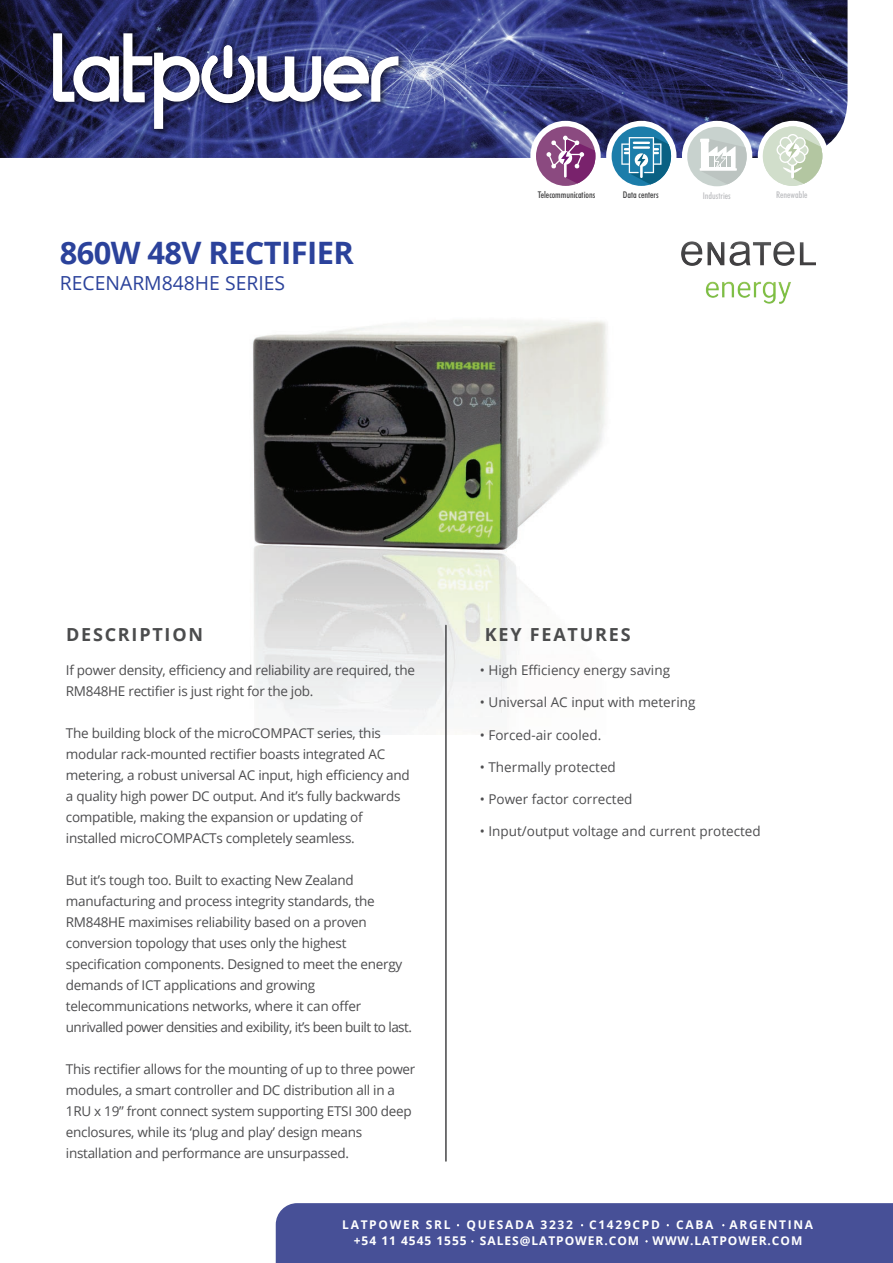
<style>
.page{position:relative;width:893px;height:1263px;background:#fff}
.page>*{position:absolute;margin:0;border:0;box-sizing:border-box;transform-origin:0 0}
.t1{font:700 30.9px "Open Sans";letter-spacing:-.02em;color:#2b429b}
.t2{font:19.35px "Open Sans";color:#2b429b}
.t3{font:700 18px "Open Sans";letter-spacing:.1em;color:#4b4c4d}
.t4{font:13.5px/21px "Open Sans";letter-spacing:-.02em;color:#4d4d4f}
.t5{font:13.5px "Open Sans";color:#4d4d4f}
.t6{font:700 12px/16.2px "Open Sans";letter-spacing:.08em;color:#fff}
.t7{font:700 12px "Open Sans";letter-spacing:.14em;color:#fff}
.t8{font:500 condensed 9.3px "Futura BT";color:#3e3e3f}
.t9{font:500 condensed 9.3px "Futura BT";color:#bcbdc0}
</style>
<div class="page">
<img style="left:252px;top:249px;width:430px;height:485px">
<hr style="left:445px;top:625px;width:2px;height:536px;background:#4d4d4f">
<img style="left:0;top:0;width:847px;height:158px">
<img style="left:47px;top:28px;width:361px;height:111px">
<svg style="left:52px;top:33px;width:346px;height:96px"></svg>
<div style="left:530px;top:121px;width:71px;height:70px;background:#fff;border-radius:50%"></div>
<div style="left:682px;top:121px;width:70px;height:70px;background:#fff;border-radius:50%"></div>
<div style="left:758px;top:121px;width:70px;height:70px;background:#fff;border-radius:50%"></div>
<div style="left:536px;top:126px;width:59px;height:60px;background:#8b4a80;border-radius:50%"></div>
<svg style="left:546px;top:136px;width:49px;height:48px"></svg>
<div style="left:687px;top:127px;width:60px;height:59px;background:#c8d2ce;border-radius:50%"></div>
<svg style="left:700px;top:139px;width:47px;height:45px"></svg>
<div style="left:276px;top:1203px;width:617px;height:60px;background:#475097"></div>
<div style="left:606px;top:121px;width:70px;height:70px;background:#fff;border-radius:50%"></div>
<div style="left:612px;top:126px;width:59px;height:60px;background:#1c7daa;border-radius:50%"></div>
<svg style="left:621px;top:137px;width:50px;height:47px"></svg>
<img style="left:682px;top:241px;width:134px;height:63px">
<div style="left:763px;top:126px;width:59px;height:60px;background:#d1decb;border-radius:50%"></div>
<svg style="left:776px;top:134px;width:46px;height:50px"></svg>
<h1 class="t1" style="left:60px;top:231px;width:295px">860W 48V RECTIFIER</h1>
<h2 class="t2" style="left:60px;top:270px;width:227px">RECENARM848HE SERIES</h2>
<p class="t8" style="left:538px;top:189px;width:59px">Telecommunications</p>
<p class="t8" style="left:623px;top:189px;width:37px">Data centers</p>
<p class="t9" style="left:703px;top:190px;width:29px">Industries</p>
<p class="t9" style="left:776px;top:189px;width:33px">Renewable</p>
<h3 class="t3" style="left:66px;top:622px;width:139px">DESCRIPTION</h3>
<h3 class="t3" style="left:485px;top:622px;width:147px">KEY FEATURES</h3>
<p class="t5" style="left:480px;top:661px;width:192px">• High Efficiency energy saving</p>
<p class="t5" style="left:480px;top:693px;width:217px">• Universal AC input with metering</p>
<p class="t5" style="left:480px;top:725px;width:123px">• Forced-air cooled.</p>
<p class="t5" style="left:480px;top:758px;width:137px">• Thermally protected</p>
<p class="t5" style="left:480px;top:790px;width:154px">• Power factor corrected</p>
<p class="t5" style="left:480px;top:822px;width:282px">• Input/output voltage and current protected</p>
<p class="t4" style="left:66px;top:659px;width:350px">If power density, efficiency and reliability are required, the<br>RM848HE rectifier is just right for the job.</p>
<p class="t4" style="left:66px;top:722px;width:345px">The building block of the microCOMPACT series, this modular rack-mounted rectifier boasts integrated AC metering, a robust universal AC input, high efficiency and a quality high power DC output. And it’s fully backwards compatible, making the expansion or updating of installed microCOMPACTs completely seamless.</p>
<p class="t4" style="left:66px;top:869px;width:348px">But it’s tough too. Built to exacting New Zealand manufacturing and process integrity standards, the RM848HE maximises reliability based on a proven conversion topology that uses only the highest specification components. Designed to meet the energy demands of ICT applications and growing telecommunications networks, where it can offer unrivalled power densities and exibility, it’s been built to last.</p>
<p class="t4" style="left:66px;top:1058px;width:351px">This rectifier allows for the mounting of up to three power modules, a smart controller and DC distribution all in a 1RU x 19” front connect system supporting ETSI 300 deep enclosures, while its ‘plug and play’ design means installation and performance are unsurpassed.</p>
<p class="t7" style="left:342px;top:1216px;width:110px">LATPOWER SRL</p>
<p class="t7" style="left:467px;top:1216px;width:108px">QUESADA 3232</p>
<p class="t7" style="left:589px;top:1216px;width:72px">C1429CPD</p>
<p class="t7" style="left:676px;top:1216px;width:39px">CABA</p>
<p class="t6" style="left:354px;top:1216px;width:461px;text-indent:376px">ARGENTINA +54 11 4545 1555 SALES@LATPOWER.COM WWW.LATPOWER.COM</p>
</div>
